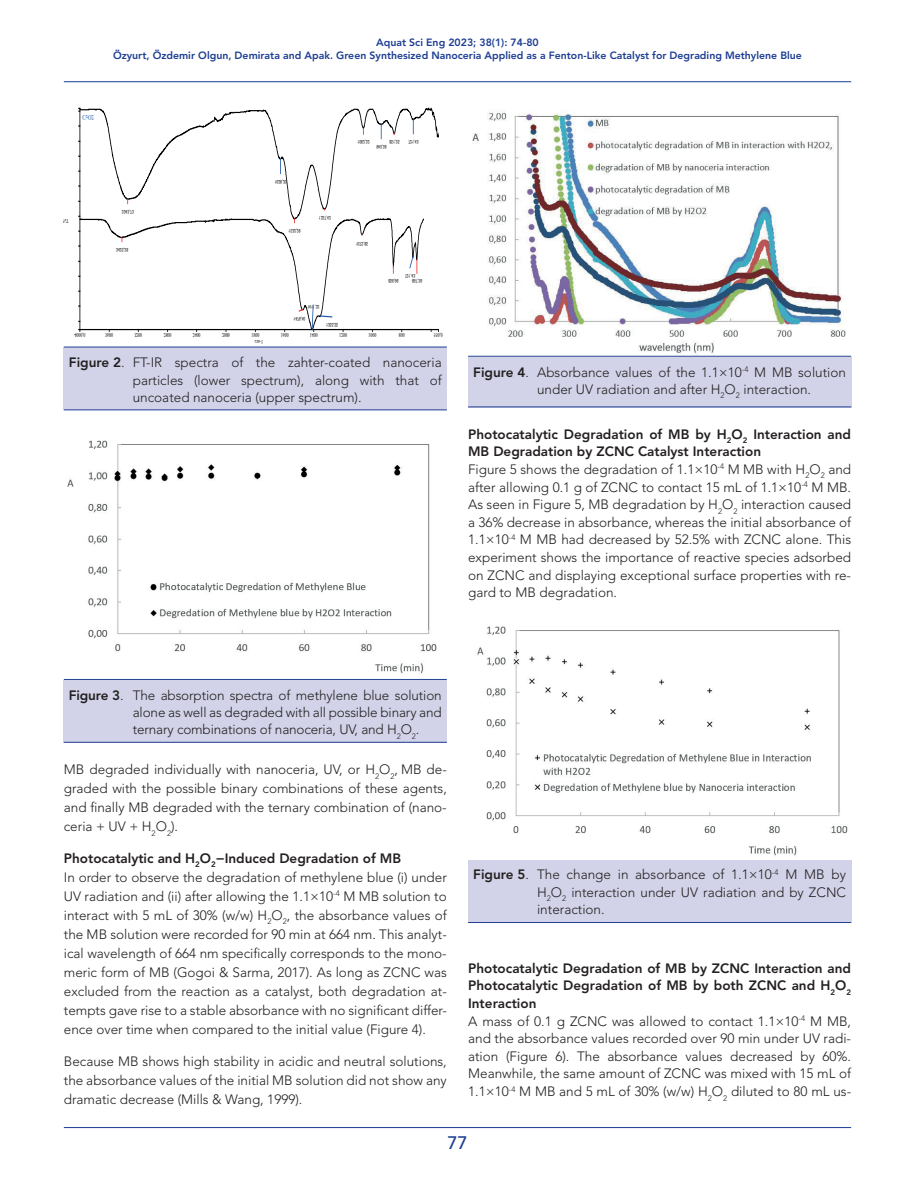
<style>
.page{position:relative;width:915px;height:1191px;background:#fff}
.page>*{position:absolute;margin:0;border:0;box-sizing:border-box;transform-origin:0 0}
.t1{font:500 18px "Avenir LT Std";color:#1c3d92}
.t2{font:300 13.5px/17.5px "Avenir LT Std";color:#231f20;text-align:justify}
.t3{font:800 10.5px/12.6px "Avenir LT Std";color:#1c3d92;text-align:center}
.s1{font-weight:800}
</style>
<div class="page">
<hr style="left:64px;top:1127px;width:786px;height:1px;background:#1c3d92">
<hr style="left:64px;top:81px;width:786px;height:1px;background:#1c3d92">
<div style="left:64px;top:347px;width:382px;height:63px;background:#d2d3e8"></div>
<hr style="left:64px;top:409px;width:382px;height:1px;background:#224092">
<hr style="left:64px;top:347px;width:382px;height:1px;background:#224092">
<img style="left:468px;top:112px;width:382px;height:244px">
<div style="left:468px;top:357px;width:382px;height:50px;background:#d2d3e8"></div>
<hr style="left:468px;top:406px;width:382px;height:1px;background:#224092">
<hr style="left:468px;top:356px;width:382px;height:1px;background:#224092">
<img style="left:67px;top:440px;width:370px;height:234px">
<div style="left:64px;top:680px;width:382px;height:62px;background:#d2d3e8"></div>
<hr style="left:64px;top:742px;width:382px;height:1px;background:#224092">
<hr style="left:64px;top:679px;width:382px;height:1px;background:#224092">
<div style="left:468px;top:859px;width:382px;height:64px;background:#d2d3e8"></div>
<hr style="left:468px;top:922px;width:382px;height:1px;background:#224092">
<img style="left:477px;top:626px;width:371px;height:230px">
<svg style="left:78px;top:107px;width:361px;height:225px"></svg>
<p class="t3" style="left:113px;top:36px;width:690px">Aquat Sci Eng 2023; 38(1): 74-80<br>Özyurt, Özdemir Olgun, Demirata and Apak. Green Synthesized Nanoceria Applied as a Fenton-Like Catalyst for Degrading Methylene Blue</p>
<p class="t2" style="left:133px;top:354px;width:310px;text-indent:-64px"><span class="s1">Figure 2</span>. FT-IR spectra of the zahter-coated nanoceria particles (lower spectrum), along with that of uncoated nanoceria (upper spectrum).</p>
<p class="t2" style="left:537px;top:363px;width:310px;text-indent:-64px"><span class="s1">Figure 4</span>. Absorbance values of the 1.1×10<sup>-4</sup> M MB solution under UV radiation and after H<sub>2</sub>O<sub>2</sub> interaction.</p>
<p class="t2" style="left:468px;top:425px;width:384px;text-align:left"><span class="s1">Photocatalytic Degradation of MB by H</span><sub>2</sub><span class="s1">O</span><sub>2</sub> <span class="s1">Interaction and MB Degradation by ZCNC Catalyst Interaction<br></span>Figure 5 shows the degradation of 1.1×10<sup>-4</sup> M MB with H<sub>2</sub>O<sub>2</sub> and after allowing 0.1 g of ZCNC to contact 15 mL of 1.1×10<sup>-4</sup> M MB.<br>As seen in Figure 5, MB degradation by H<sub>2</sub>O<sub>2</sub> interaction caused a 36% decrease in absorbance, whereas the initial absorbance of 1.1×10<sup>-4</sup> M MB had decreased by 52.5% with ZCNC alone. This experiment shows the importance of reactive species adsorbed on ZCNC and displaying exceptional surface properties with re&shy;gard to MB degradation.</p>
<p class="t2" style="left:133px;top:686px;width:310px;text-indent:-64px"><span class="s1">Figure 3</span>. The absorption spectra of methylene blue solution alone as well as degraded with all possible binary and ternary combinations of nanoceria, UV, and H<sub>2</sub>O<sub>2</sub>.</p>
<p class="t2" style="left:64px;top:760px;width:384px;line-height:19px">MB degraded individually with nanoceria, UV, or H<sub>2</sub>O<sub>2</sub>, MB de&shy;graded with the possible binary combinations of these agents, and finally MB degraded with the ternary combination of (nano&shy;ceria + UV + H<sub>2</sub>O<sub>2</sub>).</p>
<p class="t2" style="left:64px;top:848px;width:384px;line-height:19px;text-align:left"><span class="s1">Photocatalytic and H</span><sub>2</sub><span class="s1">O</span><sub>2</sub><span class="s1">−Induced Degradation of MB<br></span>In order to observe the degradation of methylene blue (i) under UV radiation and (ii) after allowing the 1.1×10<sup>-4</sup> M MB solution to interact with 5 mL of 30% (w/w) H<sub>2</sub>O<sub>2</sub>, the absorbance values of the MB solution were recorded for 90 min at 664 nm. This analyt&shy;ical wavelength of 664 nm specifically corresponds to the mono&shy;meric form of MB (Gogoi &amp; Sarma, 2017). As long as ZCNC was excluded from the reaction as a catalyst, both degradation at&shy;tempts gave rise to a stable absorbance with no significant differ&shy;ence over time when compared to the initial value (Figure 4).</p>
<p class="t2" style="left:64px;top:1051px;width:384px;line-height:19px">Because MB shows high stability in acidic and neutral solutions, the absorbance values of the initial MB solution did not show any dramatic decrease (Mills &amp; Wang, 1999).</p>
<p class="t2" style="left:537px;top:866px;width:310px;text-indent:-64px"><span class="s1">Figure 5</span>. The change in absorbance of 1.1×10<sup>-4</sup> M MB by H<sub>2</sub>O<sub>2</sub> interaction under UV radiation and by ZCNC interaction.</p>
<p class="t2" style="left:468px;top:959px;width:384px;text-align:left"><span class="s1">Photocatalytic Degradation of MB by ZCNC Interaction and Photocatalytic Degradation of MB by both ZCNC and H</span><sub>2</sub><span class="s1">O</span><sub>2<br></sub><span class="s1">Interaction<br></span>A mass of 0.1 g ZCNC was allowed to contact 1.1×10<sup>-4</sup> M MB, and the absorbance values recorded over 90 min under UV radi&shy;ation (Figure 6). The absorbance values decreased by 60%.<br>Meanwhile, the same amount of ZCNC was mixed with 15 mL of 1.1×10<sup>-4</sup> M MB and 5 mL of 30% (w/w) H<sub>2</sub>O<sub>2</sub> diluted to 80 mL us-</p>
<h1 class="t1" style="left:447px;top:1132px;width:22px">77</h1>
</div>
